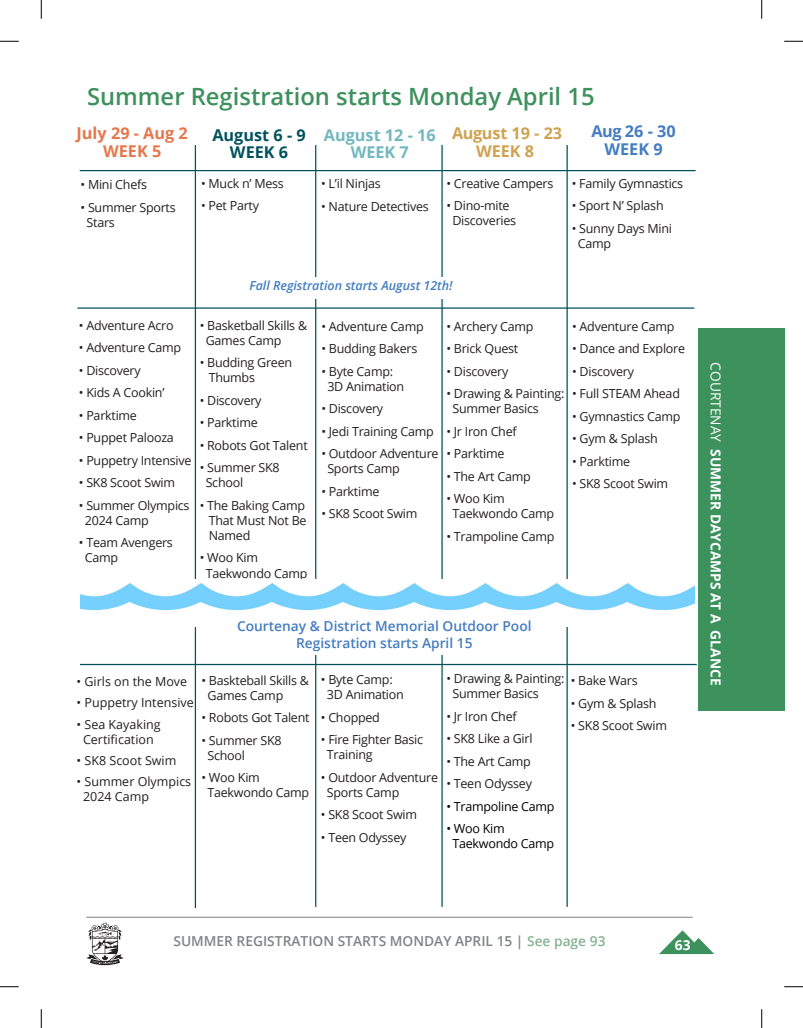
<style>
.page{position:relative;width:803px;height:1028px;background:#fff}
.page>*{position:absolute;margin:0;border:0;box-sizing:border-box;transform-origin:0 0}
.course_name{font:600 23.75px "Open Sans";color:#3d915d}
.description{font:700 16.25px "Open Sans";color:#e6774c}
.description-2{font:700 16.25px "Open Sans";color:#71b8bf}
.description-3{font:700 16.25px "Open Sans";color:#cfa251}
.description-4{font:700 16.25px "Open Sans";color:#00525d}
.description-5{font:700 16.25px "Open Sans";color:#447dc0}
.t1{font:600 13.75px "Open Sans";color:#447dc0}
.t2{font:600 13.75px "Open Sans";color:#808285}
.t3{font:700 13.75px "Open Sans";color:#fff}
.description-6{font:12.5px/15px "Open Sans";letter-spacing:-.02em;color:#231f20}
.description-7{font:12.5px/15px "Open Sans";color:#231f20}
.t4{font:12.5px "Open Sans";letter-spacing:-.02em;color:#000}
.t5{font:italic 600 12.5px "Open Sans";color:#447dc0}
.s1{font-weight:400}
.s2{color:#85b292}
</style>
<div class="page">
<div style="left:698px;top:328px;width:86px;height:382px;background:#3d915d"></div>
<hr style="left:86px;top:917px;width:606px;height:1px;background:#808285">
<svg style="left:659px;top:930px;width:55px;height:24px"></svg>
<svg style="left:86px;top:922px;width:38px;height:44px"></svg>
<hr style="left:80px;top:170px;width:615px;height:1px;background:#00525d">
<hr style="left:315px;top:145px;width:1px;height:761px;background:#00525d">
<hr style="left:441px;top:145px;width:1px;height:761px;background:#00525d">
<hr style="left:566px;top:145px;width:1px;height:761px;background:#00525d">
<hr style="left:77px;top:307px;width:617px;height:2px;background:#00525d">
<hr style="left:80px;top:664px;width:616px;height:1px;background:#00525d">
<hr style="left:195px;top:145px;width:1px;height:763px;background:#00525d">
<div style="left:201px;top:277px;width:273px;height:21px;background:#fff"></div>
<img style="left:80px;top:580px;width:614px;height:46px">
<svg style="left:0;top:40px;width:19px;height:2px"></svg>
<svg style="left:784px;top:40px;width:18px;height:2px"></svg>
<svg style="left:0;top:986px;width:19px;height:1px"></svg>
<svg style="left:784px;top:986px;width:18px;height:1px"></svg>
<svg style="left:40px;top:0;width:2px;height:19px"></svg>
<svg style="left:40px;top:1009px;width:2px;height:19px"></svg>
<svg style="left:761px;top:0;width:1px;height:19px"></svg>
<svg style="left:761px;top:1009px;width:1px;height:19px"></svg>
<p class="course_name" style="left:87px;top:80px;width:509px">Summer Registration starts Monday April 15</p>
<p class="description" style="left:77px;top:122px;width:113px">July 29 - Aug 2</p>
<p class="description" style="left:103px;top:139px;width:60px">WEEK 5</p>
<p class="description-5" style="left:591px;top:120px;width:86px">Aug 26 - 30</p>
<p class="description-5" style="left:604px;top:137px;width:60px">WEEK 9</p>
<p class="description-3" style="left:452px;top:122px;width:111px">August 19 - 23</p>
<p class="description-3" style="left:476px;top:139px;width:60px">WEEK 8</p>
<p class="description-2" style="left:324px;top:123px;width:113px">August 12 - 16</p>
<p class="description-2" style="left:350px;top:141px;width:60px">WEEK 7</p>
<p class="description-4" style="left:212px;top:123px;width:95px">August 6 - 9</p>
<p class="description-4" style="left:230px;top:141px;width:60px">WEEK 6</p>
<p class="description-6" style="left:81px;top:177px;width:68px">• Mini Chefs</p>
<p class="description-6" style="left:87px;top:199px;width:91px;text-indent:-6px">• Summer Sports<br>Stars</p>
<p class="description-6" style="left:201px;top:175px;width:84px">• Muck n’ Mess</p>
<p class="description-6" style="left:201px;top:198px;width:59px">• Pet Party</p>
<p class="description-6" style="left:321px;top:176px;width:61px">• L’il Ninjas</p>
<p class="description-6" style="left:321px;top:198px;width:109px">• Nature Detectives</p>
<p class="description-6" style="left:446px;top:175px;width:108px">• Creative Campers</p>
<p class="description-6" style="left:446px;top:198px;width:65px">• Dino-mite</p>
<p class="description-6" style="left:452px;top:213px;width:65px">Discoveries</p>
<p class="description-6" style="left:571px;top:175px;width:113px">• Family Gymnastics</p>
<p class="description-6" style="left:571px;top:198px;width:93px">• Sport N’ Splash</p>
<p class="description-6" style="left:571px;top:220px;width:102px">• Sunny Days Mini</p>
<p class="description-6" style="left:577px;top:235px;width:35px">Camp</p>
<p class="t5" style="left:249px;top:276px;width:205px">Fall Registration starts August 12th!</p>
<p class="description-6" style="left:79px;top:317px;width:96px">• Adventure Acro</p>
<p class="description-6" style="left:79px;top:340px;width:104px">• Adventure Camp</p>
<p class="description-6" style="left:79px;top:362px;width:63px">• Discovery</p>
<p class="description-6" style="left:79px;top:385px;width:87px">• Kids A Cookin’</p>
<p class="description-6" style="left:79px;top:407px;width:60px">• Parktime</p>
<p class="description-6" style="left:79px;top:430px;width:96px">• Puppet Palooza</p>
<p class="description-6" style="left:79px;top:452px;width:114px">• Puppetry Intensive</p>
<p class="description-6" style="left:79px;top:475px;width:98px">• SK8 Scoot Swim</p>
<p class="description-6" style="left:85px;top:497px;width:106px;text-indent:-6px">• Summer Olympics<br>2024 Camp</p>
<p class="description-6" style="left:79px;top:535px;width:95px">• Team Avengers</p>
<p class="description-6" style="left:85px;top:550px;width:35px">Camp</p>
<p class="description-6" style="left:206px;top:317px;width:103px;text-indent:-6px">• Basketball Skills &amp;<br>Games Camp</p>
<p class="description-6" style="left:209px;top:355px;width:85px;text-indent:-9px">• Budding Green<br>Thumbs</p>
<p class="description-6" style="left:200px;top:392px;width:63px">• Discovery</p>
<p class="description-6" style="left:200px;top:415px;width:60px">• Parktime</p>
<p class="description-6" style="left:200px;top:437px;width:110px">• Robots Got Talent</p>
<p class="description-6" style="left:206px;top:460px;width:76px;text-indent:-6px">• Summer SK8<br>School</p>
<p class="description-6" style="left:209px;top:497px;width:99px;text-align:justify;text-indent:-9px">• The Baking Camp That Must Not Be Named</p>
<p class="description-6" style="left:200px;top:550px;width:60px">• Woo Kim</p>
<p class="description-6" style="left:206px;top:565px;width:103px">Taekwondo Camp</p>
<p class="description-6" style="left:321px;top:318px;width:104px">• Adventure Camp</p>
<p class="description-6" style="left:321px;top:341px;width:97px">• Budding Bakers</p>
<p class="description-6" style="left:321px;top:363px;width:73px">• Byte Camp:</p>
<p class="description-6" style="left:327px;top:378px;width:78px">3D Animation</p>
<p class="description-6" style="left:321px;top:401px;width:63px">• Discovery</p>
<p class="description-6" style="left:321px;top:423px;width:114px">• Jedi Training Camp</p>
<p class="description-6" style="left:327px;top:446px;width:113px;text-indent:-6px">• Outdoor Adventure<br>Sports Camp</p>
<p class="description-6" style="left:321px;top:483px;width:60px">• Parktime</p>
<p class="description-6" style="left:321px;top:506px;width:98px">• SK8 Scoot Swim</p>
<p class="description-6" style="left:446px;top:318px;width:89px">• Archery Camp</p>
<p class="description-6" style="left:446px;top:341px;width:73px">• Brick Quest</p>
<p class="description-6" style="left:446px;top:363px;width:63px">• Discovery</p>
<p class="description-6" style="left:452px;top:386px;width:113px;text-indent:-6px">• Drawing &amp; Painting:<br>Summer Basics</p>
<p class="description-6" style="left:446px;top:423px;width:72px">• Jr Iron Chef</p>
<p class="description-6" style="left:446px;top:446px;width:60px">• Parktime</p>
<p class="description-6" style="left:446px;top:468px;width:86px">• The Art Camp</p>
<p class="description-6" style="left:446px;top:491px;width:60px">• Woo Kim</p>
<p class="description-6" style="left:452px;top:506px;width:103px">Taekwondo Camp</p>
<p class="description-6" style="left:446px;top:528px;width:110px">• Trampoline Camp</p>
<p class="description-6" style="left:572px;top:318px;width:104px">• Adventure Camp</p>
<p class="description-6" style="left:572px;top:341px;width:114px">• Dance and Explore</p>
<p class="description-6" style="left:572px;top:363px;width:63px">• Discovery</p>
<p class="description-6" style="left:572px;top:386px;width:109px">• Full STEAM Ahead</p>
<p class="description-6" style="left:572px;top:408px;width:110px">• Gymnastics Camp</p>
<p class="description-6" style="left:572px;top:431px;width:87px">• Gym &amp; Splash</p>
<p class="description-6" style="left:572px;top:453px;width:60px">• Parktime</p>
<p class="description-6" style="left:572px;top:476px;width:98px">• SK8 Scoot Swim</p>
<p class="description-7" style="left:77px;top:673px;width:112px">• Girls on the Move</p>
<p class="description-7" style="left:77px;top:695px;width:119px">• Puppetry Intensive</p>
<p class="description-7" style="left:77px;top:716px;width:86px">• Sea Kayaking</p>
<p class="description-7" style="left:83px;top:731px;width:72px">Certification</p>
<p class="description-7" style="left:77px;top:752px;width:101px">• SK8 Scoot Swim</p>
<p class="description-7" style="left:83px;top:773px;width:110px;text-indent:-6px">• Summer Olympics<br>2024 Camp</p>
<p class="t1" style="left:237px;top:617px;width:296px">Courtenay &amp; District Memorial Outdoor Pool</p>
<p class="t1" style="left:296px;top:633px;width:178px">Registration starts April 15</p>
<p class="description-6" style="left:207px;top:672px;width:103px;text-indent:-6px">• Baskteball Skills &amp;<br>Games Camp</p>
<p class="description-6" style="left:201px;top:709px;width:110px">• Robots Got Talent</p>
<p class="description-6" style="left:207px;top:732px;width:76px;text-indent:-6px">• Summer SK8<br>School</p>
<p class="description-6" style="left:201px;top:769px;width:60px">• Woo Kim</p>
<p class="description-6" style="left:207px;top:784px;width:103px">Taekwondo Camp</p>
<p class="description-6" style="left:321px;top:671px;width:73px">• Byte Camp:</p>
<p class="description-6" style="left:327px;top:686px;width:78px">3D Animation</p>
<p class="description-6" style="left:321px;top:709px;width:61px">• Chopped</p>
<p class="description-6" style="left:327px;top:731px;width:98px;text-indent:-6px">• Fire Fighter Basic<br>Training</p>
<p class="description-6" style="left:327px;top:769px;width:113px;text-indent:-6px">• Outdoor Adventure<br>Sports Camp</p>
<p class="description-6" style="left:321px;top:806px;width:98px">• SK8 Scoot Swim</p>
<p class="description-6" style="left:321px;top:829px;width:87px">• Teen Odyssey</p>
<p class="description-6" style="left:452px;top:671px;width:113px;text-indent:-6px">• Drawing &amp; Painting:<br>Summer Basics</p>
<p class="description-6" style="left:446px;top:708px;width:72px">• Jr Iron Chef</p>
<p class="description-6" style="left:446px;top:731px;width:88px">• SK8 Like a Girl</p>
<p class="description-6" style="left:446px;top:753px;width:86px">• The Art Camp</p>
<p class="description-6" style="left:446px;top:776px;width:87px">• Teen Odyssey</p>
<p class="t4" style="left:446px;top:797px;width:110px">• Trampoline Camp</p>
<p class="t4" style="left:446px;top:820px;width:60px">• Woo Kim</p>
<p class="t4" style="left:452px;top:835px;width:103px">Taekwondo Camp</p>
<p class="description-6" style="left:570px;top:673px;width:68px">• Bake Wars</p>
<p class="description-6" style="left:570px;top:695px;width:87px">• Gym &amp; Splash</p>
<p class="description-6" style="left:570px;top:718px;width:98px">• SK8 Scoot Swim</p>
<p class="t3" style="left:725px;top:362px;width:325px;rotate:90deg"><span class="s1">COURTENAY</span> SUMMER DAYCAMPS AT A GLANCE</p>
<p class="t2" style="left:173px;top:931px;width:433px">SUMMER REGISTRATION STARTS MONDAY APRIL 15 | <span class="s2">See page 93</span></p>
<p class="t3" style="left:675px;top:935px;width:17px">63</p>
</div>
